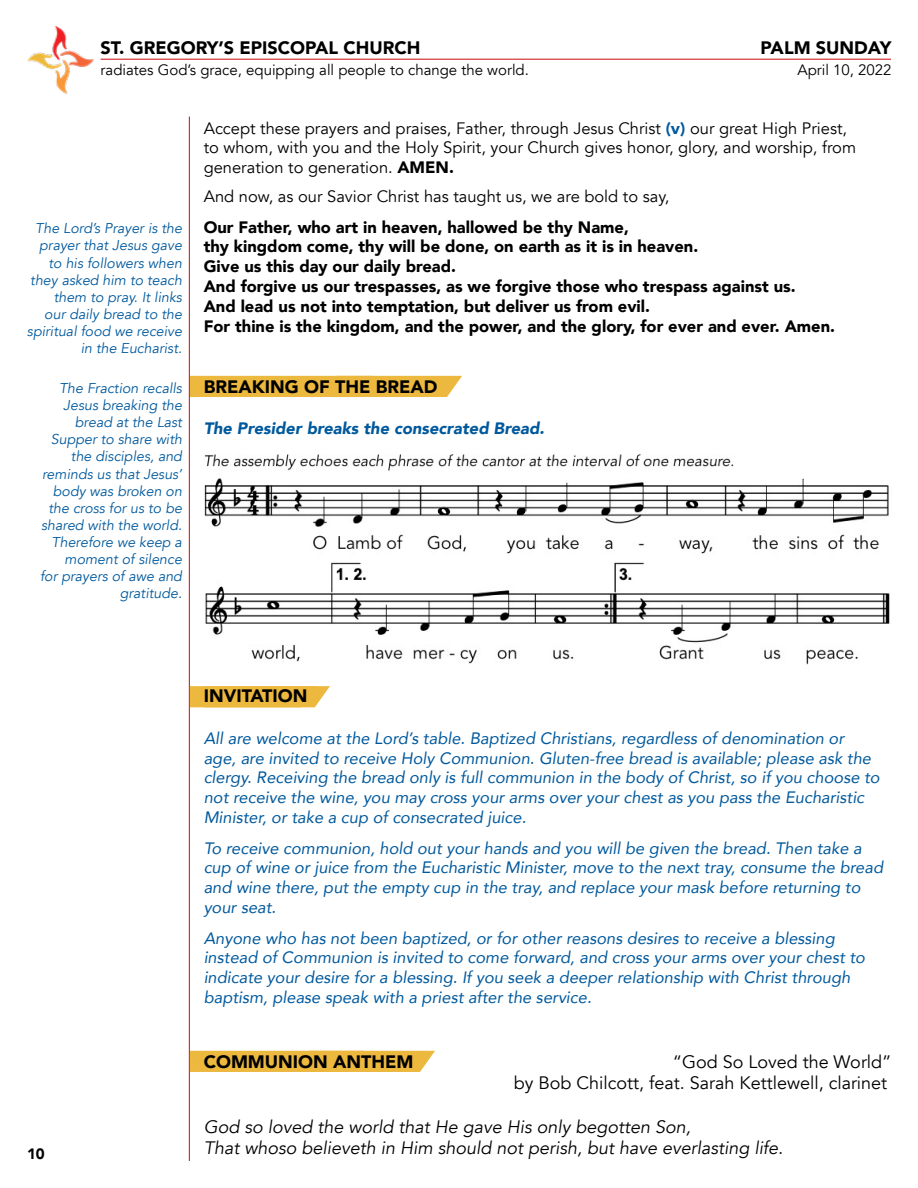
<style>
.page{position:relative;width:918px;height:1188px;background:#fff}
.page>*{position:absolute;margin:0;border:0;box-sizing:border-box;transform-origin:0 0}
.t1{font:italic 18px/21.6px "Avenir";color:#000}
.t2{font:900 18px "Avenir";color:#000}
.t3{font:18px/21.6px "Avenir";color:#000;text-align:right}
.t4{font:italic 16.5px/19.8px "Avenir";color:#00599d}
.t5{font:900 16.5px/19.8px "Avenir";color:#000}
.t6{font:16.5px/19.8px "Avenir";color:#000}
.t7{font:italic 900 16.5px "Avenir";color:#00599d}
.t8{font:15px "Avenir";color:#000}
.t9{font:900 15px "Avenir";color:#000}
.t10{font:italic 14.25px/17.1px "Avenir";color:#00599d;text-align:right}
.s1{font-weight:900;color:#00599d}
.s2{font-weight:900}
</style>
<div class="page">
<hr style="left:189px;top:117px;width:1px;height:1044px;background:#d2232a">
<hr style="left:101px;top:59px;width:790px;height:1px;background:#d2232a">
<img style="left:27px;top:27px;width:89px;height:68px">
<div style="left:190px;top:376px;width:272px;height:21px;background:#ecb83d"></div>
<img style="left:204px;top:454px;width:686px;height:211px">
<div style="left:190px;top:686px;width:140px;height:21px;background:#ecb83d"></div>
<div style="left:190px;top:1051px;width:245px;height:21px;background:#ecb83d"></div>
<p class="t2" style="left:101px;top:33px;width:321px">ST. GREGORY’S EPISCOPAL CHURCH</p>
<p class="t8" style="left:101px;top:61px;width:430px">radiates God’s grace, equipping all people to change the world.</p>
<p class="t2" style="left:761px;top:33px;width:133px">PALM SUNDAY</p>
<p class="t8" style="left:797px;top:61px;width:96px">April 10, 2022</p>
<p class="t10" style="left:27px;top:220px;width:157px">The Lord’s Prayer is the prayer that Jesus gave to his followers when they asked him to teach them to pray. It links<br>our daily bread to the spiritual food we receive in the Eucharist.</p>
<p class="t10" style="left:40px;top:380px;width:143px">The Fraction recalls<br>Jesus breaking the bread at the Last<br>Supper to share with the disciples, and reminds us that Jesus’ body was broken on the cross for us to be shared with the world.<br>Therefore we keep a moment of silence<br>for prayers of awe and gratitude.</p>
<p class="t6" style="left:204px;top:118px;width:654px">Accept these prayers and praises, Father, through Jesus Christ <span class="s1">(v)</span> our great High Priest, to whom, with you and the Holy Spirit, your Church gives honor, glory, and worship, from generation to generation. <span class="s2">AMEN.</span></p>
<p class="t6" style="left:204px;top:187px;width:467px">And now, as our Savior Christ has taught us, we are bold to say,</p>
<p class="t5" style="left:204px;top:217px;width:633px">Our Father, who art in heaven, hallowed be thy Name,<br>thy kingdom come, thy will be done, on earth as it is in heaven.<br>Give us this day our daily bread.<br>And forgive us our trespasses, as we forgive those who trespass against us.<br>And lead us not into temptation, but deliver us from evil.<br>For thine is the kingdom, and the power, and the glory, for ever and ever. Amen.</p>
<p class="t2" style="left:204px;top:371px;width:235px">BREAKING OF THE BREAD</p>
<p class="t7" style="left:204px;top:415px;width:342px">The Presider breaks the consecrated Bread.</p>
<p class="t9" style="left:27px;top:1141px;width:19px">10</p>
<p class="t2" style="left:204px;top:681px;width:105px">INVITATION</p>
<p class="t4" style="left:204px;top:728px;width:678px">All are welcome at the Lord’s table. Baptized Christians, regardless of denomination or age, are invited to receive Holy Communion. Gluten-free bread is available; please ask the clergy. Receiving the bread only is full communion in the body of Christ, so if you choose to not receive the wine, you may cross your arms over your chest as you pass the Eucharistic Minister, or take a cup of consecrated juice.</p>
<p class="t4" style="left:204px;top:838px;width:681px">To receive communion, hold out your hands and you will be given the bread. Then take a cup of wine or juice from the Eucharistic Minister, move to the next tray, consume the bread and wine there, put the empty cup in the tray, and replace your mask before returning to your seat.</p>
<p class="t4" style="left:204px;top:928px;width:663px">Anyone who has not been baptized, or for other reasons desires to receive a blessing instead of Communion is invited to come forward, and cross your arms over your chest to indicate your desire for a blessing. If you seek a deeper relationship with Christ through baptism, please speak with a priest after the service.</p>
<p class="t2" style="left:204px;top:1046px;width:211px">COMMUNION ANTHEM</p>
<p class="t3" style="left:514px;top:1051px;width:379px">“God So Loved the World”<br>by Bob Chilcott, feat. Sarah Kettlewell, clarinet</p>
<p class="t1" style="left:204px;top:1116px;width:581px">God so loved the world that He gave His only begotten Son,<br>That whoso believeth in Him should not perish, but have everlasting life.</p>
</div>
